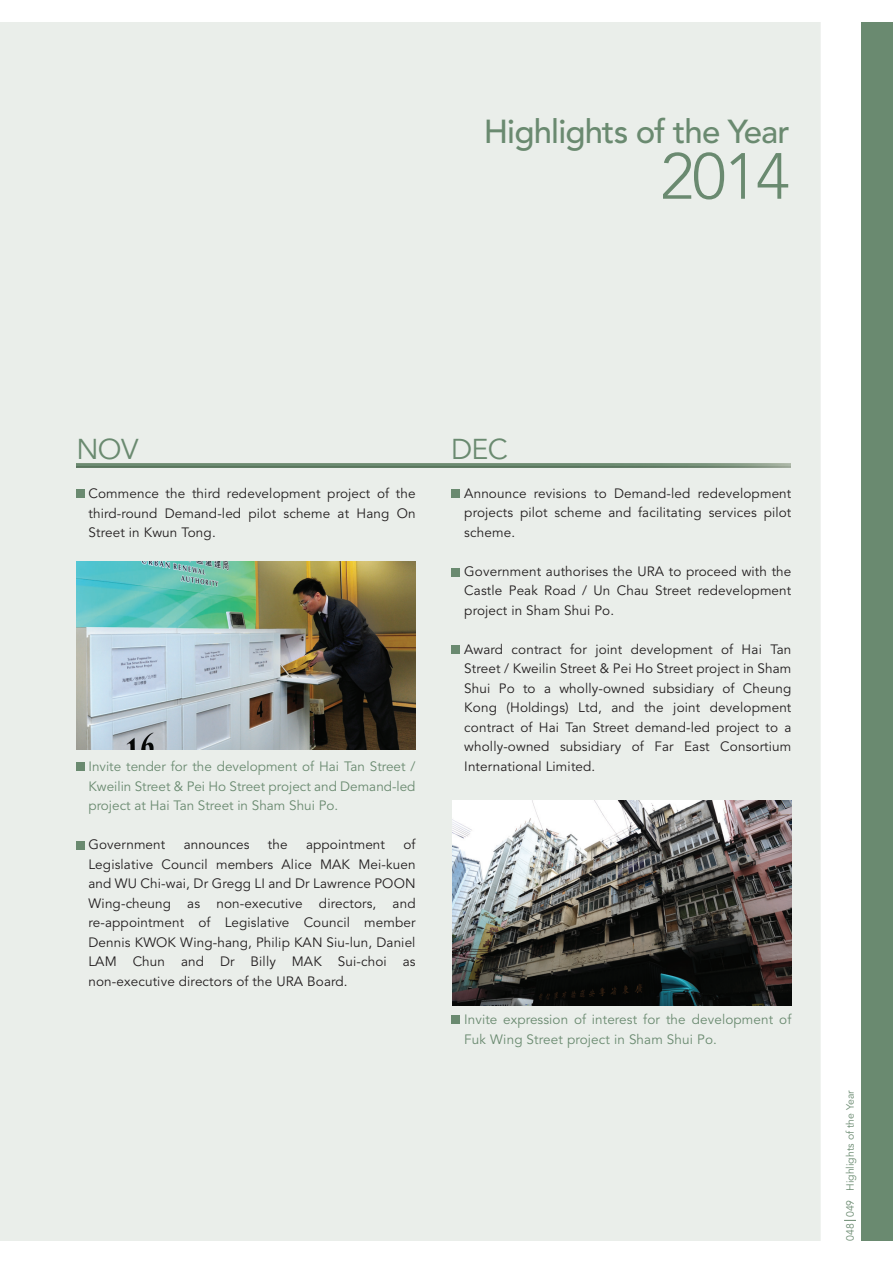
<style>
.page{position:relative;width:893px;height:1263px;background:#fff}
.page>*{position:absolute;margin:0;border:0;box-sizing:border-box;transform-origin:0 0}
.t1{font:300 64.5px "Avenir";color:#6a8a70}
.t2{font:500 33px "Avenir";letter-spacing:-.025em;color:#6a8a70}
.t3{font:28.5px "Avenir";letter-spacing:-.025em;color:#6a8a70}
.t4{font:13.5px/19.5px "Avenir";letter-spacing:.01em;color:#231f20;text-align:justify}
.t5{font:13.5px/19.5px "Avenir";letter-spacing:.005em;color:#6a8a70;text-align:justify}
.t6{font:10.5px "Avenir";color:#6a8a70}
</style>
<div class="page">
<div style="left:0;top:22px;width:821px;height:1219px;background:#eaeeea"></div>
<div style="left:861px;top:0;width:32px;height:1263px;background:#6a8a70"></div>
<div style="left:0;top:0;width:893px;height:21px;background:#fff"></div>
<div style="left:0;top:1242px;width:893px;height:21px;background:#fff"></div>
<svg style="left:844px;top:1220px;width:12px;height:1px"></svg>
<div style="left:77px;top:489px;width:8px;height:8px;background:#6a8a70"></div>
<div style="left:451px;top:489px;width:9px;height:9px;background:#6a8a70"></div>
<div style="left:451px;top:568px;width:9px;height:9px;background:#6a8a70"></div>
<div style="left:451px;top:645px;width:9px;height:9px;background:#6a8a70"></div>
<img style="left:77px;top:463px;width:714px;height:5px">
<div style="left:451px;top:1015px;width:9px;height:8px;background:#6a8a70"></div>
<div style="left:77px;top:762px;width:8px;height:9px;background:#6a8a70"></div>
<div style="left:77px;top:841px;width:8px;height:8px;background:#6a8a70"></div>
<img style="left:76px;top:562px;width:339px;height:188px">
<img style="left:452px;top:800px;width:339px;height:205px">
<h2 class="t2" style="left:484px;top:118px;width:308px">Highlights of the Year</h2>
<h1 class="t1" style="left:660px;top:150px;width:131px">2014</h1>
<h3 class="t3" style="left:77px;top:438px;width:63px">NOV</h3>
<h3 class="t3" style="left:451px;top:438px;width:58px">DEC</h3>
<p class="t4" style="left:88px;top:485px;width:329px">Commence the third redevelopment project of the third-round Demand-led pilot scheme at Hang On Street in Kwun Tong.</p>
<p class="t5" style="left:88px;top:758px;width:329px">Invite tender for the development of Hai Tan Street / Kweilin Street &amp; Pei Ho Street project and Demand-led project at Hai Tan Street in Sham Shui Po.</p>
<p class="t4" style="left:88px;top:836px;width:78px">Government</p>
<p class="t4" style="left:184px;top:836px;width:67px">announces</p>
<p class="t4" style="left:268px;top:836px;width:21px">the</p>
<p class="t4" style="left:306px;top:836px;width:81px">appointment</p>
<p class="t4" style="left:88px;top:836px;width:329px;text-indent:315px">of Legislative Council members Alice MAK Mei-kuen and WU Chi-wai, Dr Gregg LI and Dr Lawrence POON Wing-cheung as non-executive directors, and re-appointment of Legislative Council member Dennis KWOK Wing-hang, Philip KAN Siu-lun, Daniel LAM Chun and Dr Billy MAK Sui-choi as non-executive directors of the URA Board.</p>
<p class="t4" style="left:464px;top:485px;width:329px">Announce revisions to Demand-led redevelopment projects pilot scheme and facilitating services pilot scheme.</p>
<p class="t4" style="left:464px;top:563px;width:329px">Government authorises the URA to proceed with the Castle Peak Road / Un Chau Street redevelopment project in Sham Shui Po.</p>
<p class="t4" style="left:464px;top:641px;width:329px">Award contract for joint development of Hai Tan Street / Kweilin Street &amp; Pei Ho Street project in Sham Shui Po to a wholly-owned subsidiary of Cheung Kong (Holdings) Ltd, and the joint development contract of Hai Tan Street demand-led project to a wholly-owned subsidiary of Far East Consortium International Limited.</p>
<p class="t5" style="left:464px;top:1011px;width:329px">Invite expression of interest for the development of<br>Fuk Wing Street project in Sham Shui Po.</p>
<p class="t6" style="left:846px;top:1240px;width:152px;rotate:-90deg">048 049 Highlights of the Year</p>
</div>
